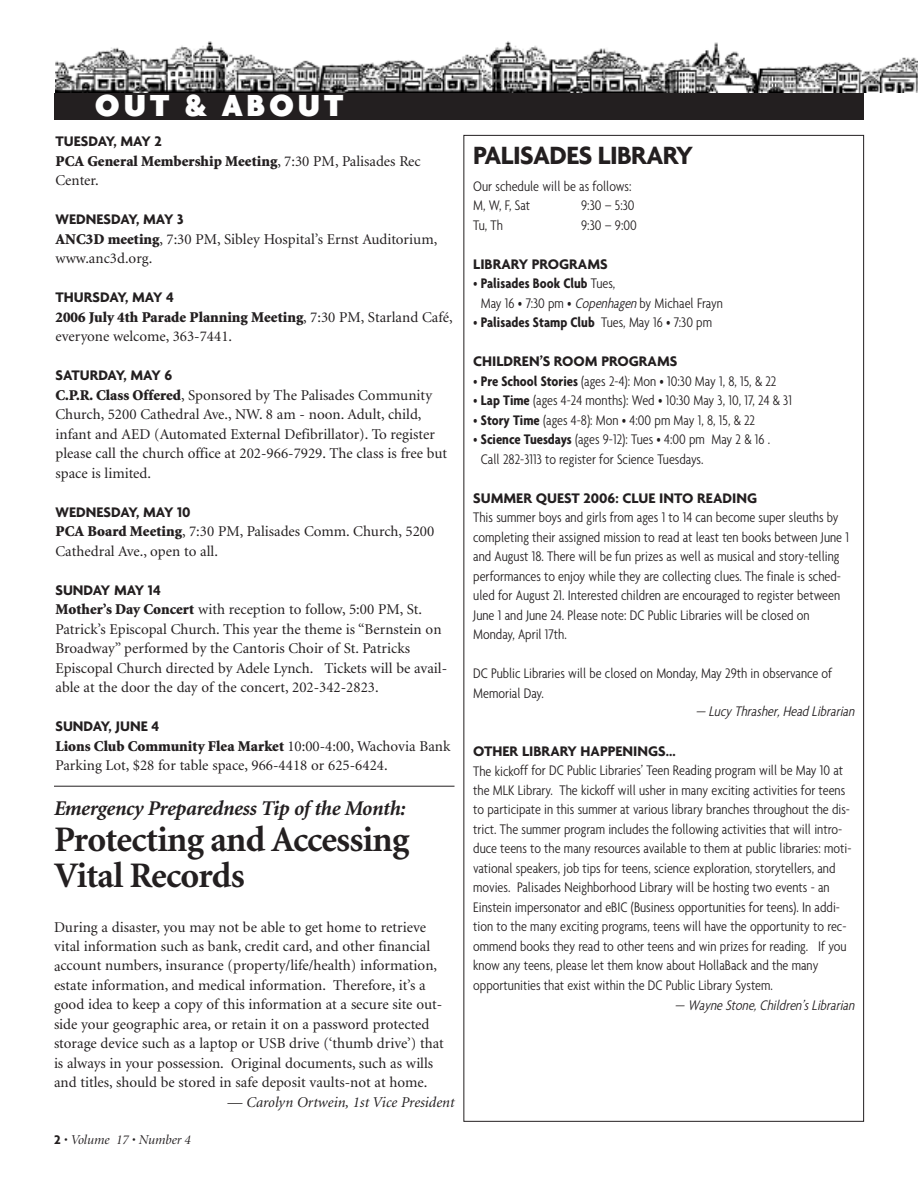
<style>
.page{position:relative;width:918px;height:1188px;background:#fff}
.page>*{position:absolute;margin:0;border:0;box-sizing:border-box;transform-origin:0 0}
.t1{font:700 36px/36px "Minion";letter-spacing:-.02em;color:#231f20}
.t2{font:900 33px "Agenda";letter-spacing:.115em;color:#fff}
.t3{font:700 27px "Agenda";letter-spacing:-.02em;color:#231f20}
.t4{font:italic 700 21px "Minion";letter-spacing:-.02em;color:#231f20}
.t5{font:300 condensed 15px/19.5px "Agenda";color:#231f20}
.t6{font:15px/19.5px "Minion";color:#231f20}
.t7{font:700 15px "Agenda";color:#231f20}
.t8{font:italic 300 condensed 15px "Agenda";color:#231f20}
.t9{font:900 15px/19.5px "Minion";color:#231f20}
.t10{font:italic 15px "Minion";color:#231f20}
.t11{font:italic 13.5px "Minion Display";color:#231f20}
.s1{font-weight:400}
.s2{font-weight:900}
.s3{font-family:"Agenda";font-weight:700;font-style:normal}
.s4{font-weight:700}
.s5{font-style:italic}
</style>
<div class="page">
<div style="left:55px;top:93px;width:809px;height:27px;background:#231f20"></div>
<img style="left:55px;top:41px;width:863px;height:52px">
<hr style="left:54px;top:786px;width:401px;height:1px;background:#231f20">
<h2 class="t2" style="left:95px;top:86px;width:250px">OUT &amp; ABOUT</h2>
<p class="t7" style="left:56px;top:132px;width:108px">TUESDAY, MAY 2</p>
<p class="t9" style="left:56px;top:152px;width:367px">PCA General Membership Meeting<span class="s1">, 7:30 PM, Palisades Rec<br>Center.</span></p>
<p class="t7" style="left:56px;top:210px;width:130px">WEDNESDAY, MAY 3</p>
<p class="t6" style="left:56px;top:230px;width:383px"><span class="s2">ANC3D meeting</span>, 7:30 PM, Sibley Hospital’s Ernst Auditorium, www.anc3d.org.</p>
<p class="t7" style="left:56px;top:288px;width:120px">THURSDAY, MAY 4</p>
<p class="t6" style="left:56px;top:308px;width:399px"><span class="s2">2006 July 4th Parade Planning Meeting</span>, 7:30 PM, Starland Café, everyone welcome, 363-7441.</p>
<p class="t7" style="left:56px;top:366px;width:118px">SATURDAY, MAY 6</p>
<p class="t6" style="left:56px;top:386px;width:393px"><span class="s2">C.P.R. Class Offered</span>, Sponsored by The Palisades Community Church, 5200 Cathedral Ave., NW. 8 am - noon. Adult, child, infant and AED (Automated External Defibrillator). To register please call the church office at 202-966-7929. The class is free but space is limited.</p>
<p class="t7" style="left:56px;top:503px;width:137px">WEDNESDAY, MAY 10</p>
<p class="t6" style="left:55px;top:523px;width:380px"><span class="s2">PCA Board Meeting</span>, 7:30 PM, Palisades Comm. Church, 5200<br>Cathedral Ave., open to all.</p>
<p class="t7" style="left:56px;top:581px;width:107px">SUNDAY MAY 14</p>
<p class="t6" style="left:56px;top:601px;width:393px"><span class="s2">Mother’s Day Concert</span> with reception to follow, 5:00 PM, St.<br>Patrick’s Episcopal Church. This year the theme is “Bernstein on Broadway” performed by the Cantoris Choir of St. Patricks Episcopal Church directed by Adele Lynch. Tickets will be avail&shy;able at the door the day of the concert, 202-342-2823.</p>
<p class="t7" style="left:56px;top:717px;width:105px">SUNDAY, JUNE 4</p>
<p class="t6" style="left:56px;top:737px;width:396px"><span class="s2">Lions Club Community Flea Market</span> 10:00-4:00, Wachovia Bank<br>Parking Lot, $28 for table space, 966-4418 or 625-6424.</p>
<h3 class="t4" style="left:54px;top:800px;width:353px">Emergency Preparedness Tip of the Month:</h3>
<h1 class="t1" style="left:54px;top:824px;width:357px">Protecting and Accessing<br>Vital Records</h1>
<p class="t6" style="left:54px;top:918px;width:391px">During a disaster, you may not be able to get home to retrieve vital information such as bank, credit card, and other financial account numbers, insurance (property/life/health) information, estate information, and medical information. Therefore, it’s a good idea to keep a copy of this information at a secure site out&shy;side your geographic area, or retain it on a password protected storage device such as a laptop or USB drive (‘thumb drive’) that is always in your possession. Original documents, such as wills and titles, should be stored in safe deposit vaults-not at home.</p>
<p class="t10" style="left:228px;top:1096px;width:229px">— Carolyn Ortwein, 1st Vice President</p>
<p class="t11" style="left:54px;top:1134px;width:138px"><span class="s3">2</span> • Volume 17 • Number 4</p>
<h3 class="t3" style="left:473px;top:139px;width:221px">PALISADES LIBRARY</h3>
<p class="t5" style="left:473px;top:176px;width:160px">Our schedule will be as follows:<br>M, W, F, Sat</p>
<p class="t5" style="left:581px;top:195px;width:55px">9:30 – 5:30</p>
<p class="t5" style="left:473px;top:215px;width:31px">Tu, Th</p>
<p class="t5" style="left:581px;top:215px;width:57px">9:30 – 9:00</p>
<p class="t7" style="left:473px;top:255px;width:136px">LIBRARY PROGRAMS</p>
<p class="t5" style="left:481px;top:273px;width:243px;text-indent:-8px">• <span class="s4">Palisades Book Club</span> Tues,<br>May 16 • 7:30 pm • <span class="s5">Copenhagen</span>by Michael Frayn</p>
<p class="t5" style="left:473px;top:312px;width:240px">• <span class="s4">Palisades Stamp Club</span> Tues, May 16 • 7:30 pm</p>
<p class="t7" style="left:473px;top:352px;width:206px">CHILDREN’S ROOM PROGRAMS</p>
<p class="t5" style="left:473px;top:371px;width:305px">• <span class="s4">Pre School Stories</span> (ages 2-4): Mon • 10:30 May 1, 8, 15, &amp; 22</p>
<p class="t5" style="left:473px;top:390px;width:320px">• <span class="s4">Lap Time</span> (ages 4-24 months): Wed • 10:30 May 3, 10, 17, 24 &amp; 31</p>
<p class="t5" style="left:473px;top:410px;width:283px">• <span class="s4">Story Time</span> (ages 4-8): Mon • 4:00 pm May 1, 8, 15, &amp; 22</p>
<p class="t5" style="left:481px;top:429px;width:291px;text-indent:-8px">• <span class="s4">Science Tuesdays</span> (ages 9-12): Tues • 4:00 pm May 2 &amp; 16 .<br>Call 282-3113 to register for Science Tuesdays.</p>
<p class="t7" style="left:473px;top:489px;width:286px">SUMMER QUEST 2006: CLUE INTO READING</p>
<p class="t5" style="left:473px;top:507px;width:377px">This summer boys and girls from ages 1 to 14 can become super sleuths by completing their assigned mission to read at least ten books between June 1 and August 18. There will be fun prizes as well as musical and story-telling performances to enjoy while they are collecting clues. The finale is sched&shy;uled for August 21. Interested children are encouraged to register between June 1 and June 24. Please note: DC Public Libraries will be closed on Monday, April 17th.</p>
<p class="t5" style="left:473px;top:663px;width:361px">DC Public Libraries will be closed on Monday, May 29th in observance of<br>Memorial Day.</p>
<p class="t8" style="left:696px;top:702px;width:162px">— Lucy Thrasher, Head Librarian</p>
<p class="t7" style="left:473px;top:742px;width:204px">OTHER LIBRARY HAPPENINGS...</p>
<p class="t5" style="left:473px;top:761px;width:380px">The kickoff for DC Public Libraries’ Teen Reading program will be May 10 at the MLK Library. The kickoff will usher in many exciting activities for teens to participate in this summer at various library branches throughout the dis&shy;trict. The summer program includes the following activities that will intro&shy;duce teens to the many resources available to them at public libraries: moti&shy;vational speakers, job tips for teens, science exploration, storytellers, and movies. Palisades Neighborhood Library will be hosting two events - an Einstein impersonator and eBIC (Business opportunities for teens). In addi&shy;tion to the many exciting programs, teens will have the opportunity to rec&shy;ommend books they read to other teens and win prizes for reading. If you know any teens, please let them know about HollaBack and the many opportunities that exist within the DC Public Library System.</p>
<p class="t8" style="left:675px;top:996px;width:183px">— Wayne Stone, Children’s Librarian</p>
</div>
